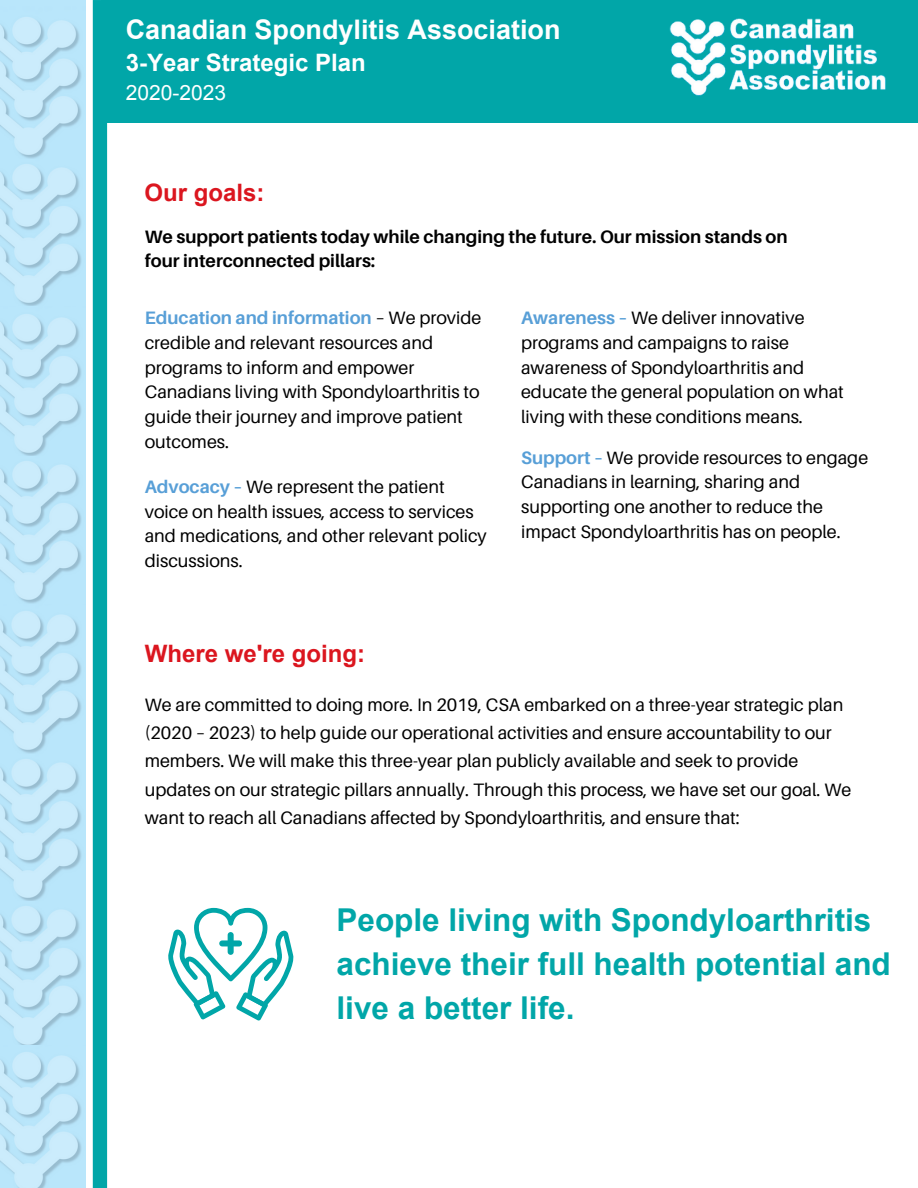
<style>
.page{position:relative;width:918px;height:1188px;background:#fff}
.page>*{position:absolute;margin:0;border:0;box-sizing:border-box;transform-origin:0 0}
.t1{font:700 31.5px/43.8px "Arial";color:#01a6a8}
.t2{font:700 27px "Arial";color:#fff}
.t3{font:700 24px "Arial";color:#db161f}
.t4{font:700 24px "Arial";color:#fff}
.t5{font:21px "Arial";color:#fff}
.t6{font:18px/24.8px "Aileron";color:#000}
.t7{font:700 18px/24.3px "Aileron";color:#000}
.s1{font-weight:700;color:#589fd7}
</style>
<div class="page">
<img style="left:0;top:0;width:86px;height:160px">
<img style="left:0;top:160px;width:86px;height:147px">
<img style="left:0;top:307px;width:86px;height:150px">
<img style="left:0;top:457px;width:86px;height:147px">
<img style="left:0;top:604px;width:86px;height:150px">
<img style="left:0;top:754px;width:86px;height:148px">
<img style="left:0;top:902px;width:86px;height:143px">
<img style="left:0;top:1045px;width:86px;height:143px">
<div style="left:93px;top:0;width:14px;height:1188px;background:#01a6a8"></div>
<div style="left:101px;top:0;width:817px;height:123px;background:#01a6a8"></div>
<img style="left:669px;top:18px;width:217px;height:78px">
<svg style="left:168px;top:908px;width:126px;height:112px"></svg>
<h2 class="t2" style="left:126px;top:15px;width:436px">Canadian Spondylitis Association</h2>
<h3 class="t4" style="left:126px;top:49px;width:242px">3-Year Strategic Plan</h3>
<p class="t5" style="left:126px;top:81px;width:102px">2020-2023</p>
<h3 class="t3" style="left:144px;top:179px;width:121px">Our goals:</h3>
<p class="t7" style="left:145px;top:224px;width:644px">We support patients today while changing the future. Our mission stands on four interconnected pillars:</p>
<p class="t6" style="left:145px;top:305px;width:338px"><span class="s1">Education and information</span> – We provide credible and relevant resources and programs to inform and empower Canadians living with Spondyloarthritis to guide their journey and improve patient outcomes.</p>
<p class="t6" style="left:145px;top:474px;width:344px"><span class="s1">Advocacy –</span> We represent the patient voice on health issues, access to services and medications, and other relevant policy discussions.</p>
<p class="t6" style="left:521px;top:305px;width:324px"><span class="s1">Awareness –</span> We deliver innovative programs and campaigns to raise awareness of Spondyloarthritis and educate the general population on what living with these conditions means.</p>
<p class="t6" style="left:521px;top:445px;width:349px"><span class="s1">Support –</span> We provide resources to engage Canadians in learning, sharing and supporting one another to reduce the impact Spondyloarthritis has on people.</p>
<h3 class="t3" style="left:145px;top:640px;width:222px">Where we're going:</h3>
<p class="t6" style="left:145px;top:690px;width:708px;line-height:28.3px">We are committed to doing more. In 2019, CSA embarked on a three-year strategic plan (2020 – 2023) to help guide our operational activities and ensure accountability to our members. We will make this three-year plan publicly available and seek to provide updates on our strategic pillars annually. Through this process, we have set our goal. We want to reach all Canadians affected by Spondyloarthritis, and ensure that:</p>
<h1 class="t1" style="left:337px;top:898px;width:556px">People living with Spondyloarthritis achieve their full health potential and live a better life.</h1>
</div>
